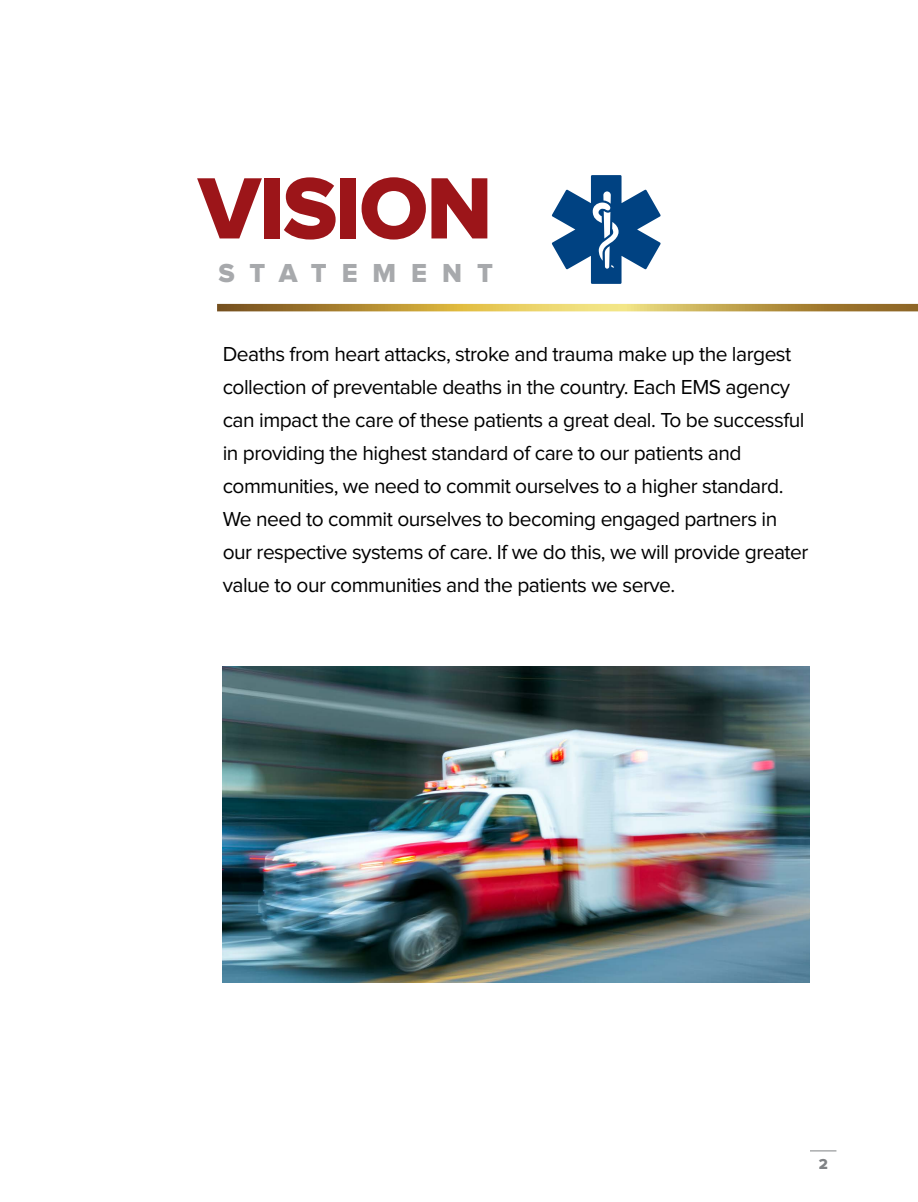
<style>
.page{position:relative;width:918px;height:1202px;background:#fff}
.page>*{position:absolute;margin:0;border:0;box-sizing:border-box;transform-origin:0 0}
.t1{font:90.15px "Proxima Nova Extrabld";letter-spacing:-.025em;color:#9c1519}
.t2{font:27px "Proxima Nova Extrabld";letter-spacing:.555em;color:#a7a9ac}
.t3{font:21px/33px "Proxima Nova";letter-spacing:-.025em;color:#000}
.t4{font:15px "Proxima Nova Extrabld";color:#808285}
</style>
<div class="page">
<svg style="left:810px;top:1150px;width:26px;height:1px"></svg>
<img style="left:223px;top:666px;width:587px;height:316px">
<svg style="left:552px;top:175px;width:109px;height:109px"></svg>
<svg style="left:217px;top:304px;width:701px;height:7px;background:#bd9d46"></svg>
<h1 class="t1" style="left:198px;top:167px;width:296px">VISION</h1>
<p class="t2" style="left:219px;top:261px;width:276px">STATEMENT</p>
<p class="t3" style="left:223px;top:338px;width:587px">Deaths from heart attacks, stroke and trauma make up the largest collection of preventable deaths in the country. Each EMS agency can impact the care of these patients a great deal. To be successful in providing the highest standard of care to our patients and communities, we need to commit ourselves to a higher standard.<br>We need to commit ourselves to becoming engaged partners in our respective systems of care. If we do this, we will provide greater value to our communities and the patients we serve.</p>
<p class="t4" style="left:819px;top:1157px;width:11px">2</p>
</div>
